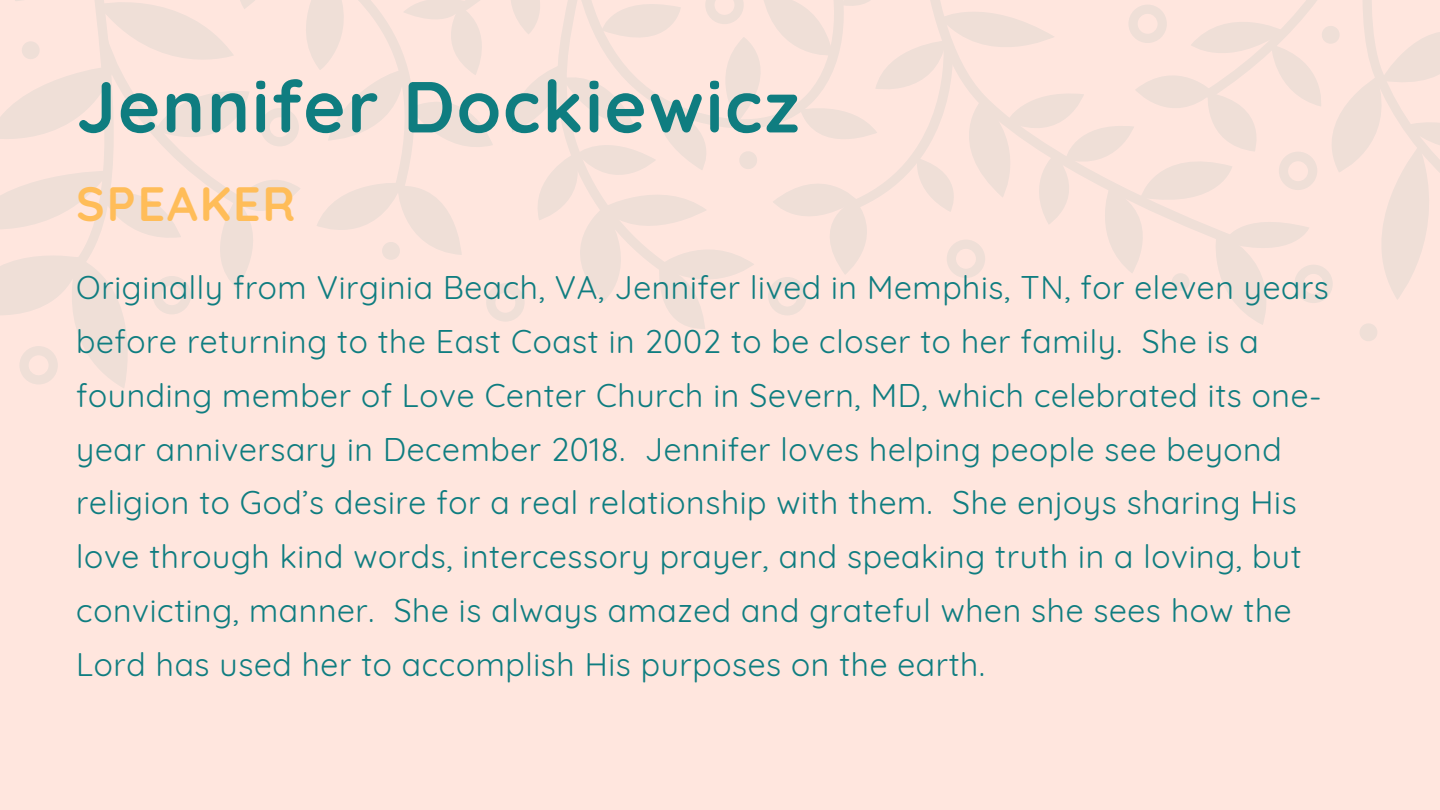
<style>
.page{position:relative;width:1440px;height:810px;background:#ffe6de}
.page>*{position:absolute;margin:0;border:0;box-sizing:border-box;transform-origin:0 0}
.t1{font:700 72px "Quicksand";letter-spacing:.03em;color:#0f7d80}
.t2{font:700 48px "Quicksand";letter-spacing:.04em;color:#ffbd59}
.t3{font:32px/53.9px "Quicksand";letter-spacing:.02em;color:#0f7d80}
</style>
<div class="page">
<svg style="left:0;top:0;width:1440px;height:388px"></svg>
<h1 class="t1" style="left:76px;top:60px;width:724px">Jennifer Dockiewicz</h1>
<h2 class="t2" style="left:76px;top:173px;width:221px">SPEAKER</h2>
<p class="t3" style="left:76px;top:260px;width:1254px">Originally from Virginia Beach, VA, Jennifer lived in Memphis, TN, for eleven years before returning to the East Coast in 2002 to be closer to her family. She is a founding member of Love Center Church in Severn, MD, which celebrated its one&shy;year anniversary in December 2018. Jennifer loves helping people see beyond religion to God’s desire for a real relationship with them. She enjoys sharing His love through kind words, intercessory prayer, and speaking truth in a loving, but convicting, manner. She is always amazed and grateful when she sees how the Lord has used her to accomplish His purposes on the earth.</p>
</div>
